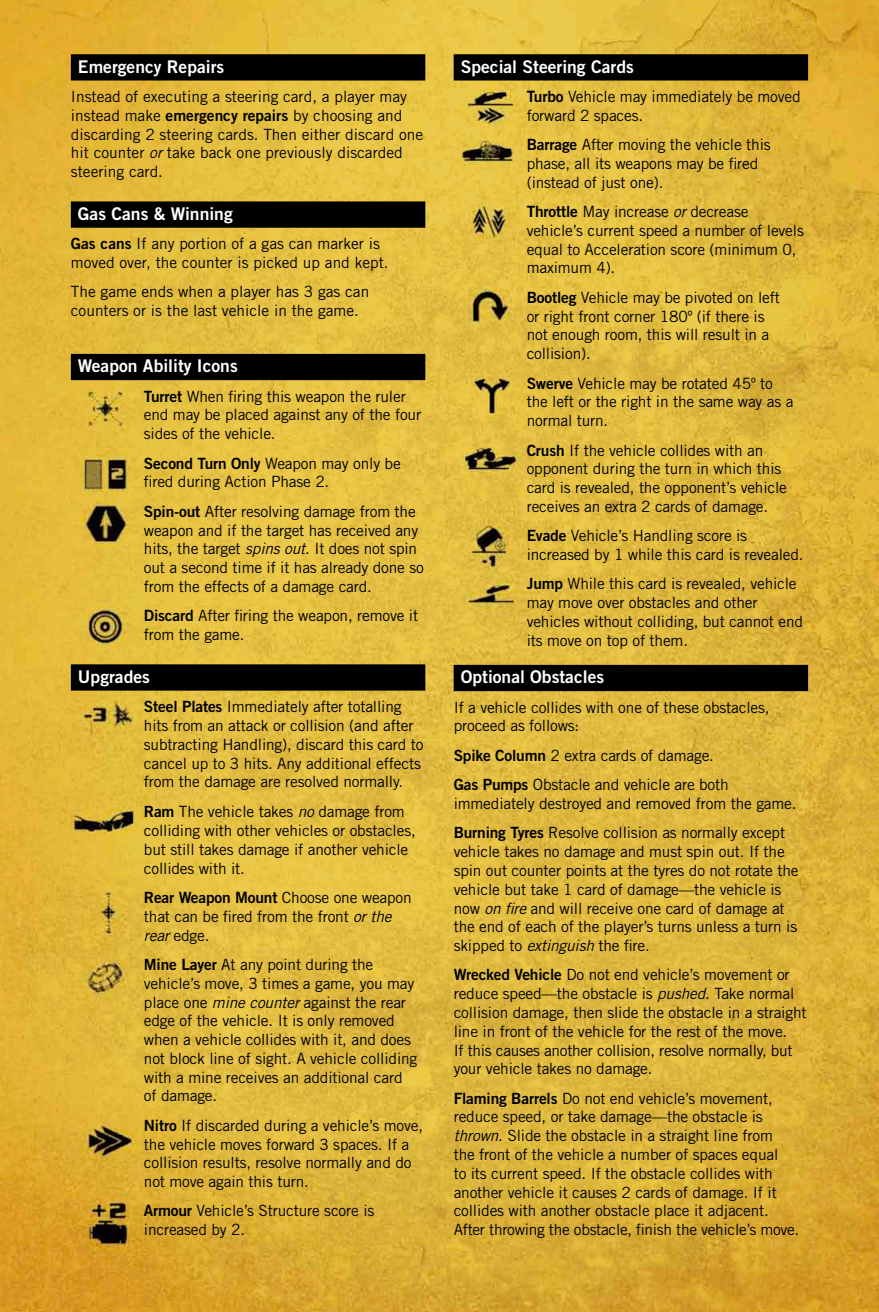
<style>
.page{position:relative;width:879px;height:1312px;background:#fff}
.page>*{position:absolute;margin:0;border:0;box-sizing:border-box;transform-origin:0 0}
.t1{font:17.5px "Trade Gothic Bold Two";color:#fff}
.t2{font:15.5px/18.8px "Trade Gothic";letter-spacing:-.01em;color:#000}
.t3{font:15.5px "Trade Gothic Bold Two";letter-spacing:-.01em;color:#000}
.s1{font-family:"Trade Gothic Bold Two"}
.s2{font-style:italic}
.s3{font-family:"Trade Gothic"}
</style>
<div class="page">
<img style="left:0;top:0;width:878px;height:1311px">
<div style="left:71px;top:54px;width:354px;height:26px;background:#000"></div>
<div style="left:71px;top:201px;width:354px;height:27px;background:#000"></div>
<div style="left:454px;top:54px;width:354px;height:26px;background:#000"></div>
<div style="left:71px;top:354px;width:354px;height:26px;background:#000"></div>
<div style="left:71px;top:664px;width:354px;height:26px;background:#000"></div>
<div style="left:454px;top:664px;width:354px;height:27px;background:#000"></div>
<p class="t1" style="left:78px;top:56px;width:148px">Emergency Repairs</p>
<p class="t2" style="left:71px;top:87px;width:354px">Instead of executing a steering card, a player may instead make <span class="s1">emergency repairs</span> by choosing and discarding 2 steering cards. Then either discard one hit counter <span class="s2">or</span> take back one previously discarded steering card.</p>
<p class="t1" style="left:78px;top:203px;width:156px">Gas Cans &amp; Winning</p>
<p class="t2" style="left:71px;top:234px;width:319px"><span class="s1">Gas cans</span> If any portion of a gas can marker is moved over, the counter is picked up and kept.</p>
<p class="t2" style="left:71px;top:282px;width:300px">The game ends when a player has 3 gas can counters or is the last vehicle in the game.</p>
<p class="t1" style="left:78px;top:355px;width:161px">Weapon Ability Icons</p>
<p class="t2" style="left:144px;top:386px;width:279px"><span class="s1">Turret</span> When firing this weapon the ruler end may be placed against any of the four sides of the vehicle.</p>
<p class="t2" style="left:144px;top:453px;width:258px"><span class="s1">Second Turn Only</span> Weapon may only be fired during Action Phase 2.</p>
<p class="t2" style="left:144px;top:501px;width:281px"><span class="s1">Spin-out</span> After resolving damage from the weapon and if the target has received any hits, the target <span class="s2">spins out</span>. It does not spin out a second time if it has already done so from the effects of a damage card.</p>
<p class="t2" style="left:144px;top:606px;width:276px"><span class="s1">Discard</span> After firing the weapon, remove it from the game.</p>
<p class="t1" style="left:78px;top:665px;width:73px">Upgrades</p>
<p class="t2" style="left:144px;top:697px;width:281px"><span class="s1">Steel Plates</span> Immediately after totalling hits from an attack or collision (and after subtracting Handling), discard this card to cancel up to 3 hits. Any additional effects from the damage are resolved normally.</p>
<p class="t2" style="left:144px;top:802px;width:273px"><span class="s1">Ram</span> The vehicle takes <span class="s2">no</span> damage from colliding with other vehicles or obstacles, but still takes damage if another vehicle collides with it.</p>
<p class="t3" style="left:144px;top:887px;width:269px">Rear Weapon Mount <span class="s3">Choose one weapon</span></p>
<p class="t2" style="left:144px;top:906px;width:249px">that can be fired from the front <span class="s2">or the rear</span> edge.</p>
<p class="t2" style="left:144px;top:954px;width:275px"><span class="s1">Mine Layer</span> At any point during the vehicle’s move, 3 times a game, you may place one <span class="s2">mine counter</span> against the rear edge of the vehicle. It is only removed when a vehicle collides with it, and does not block line of sight. A vehicle colliding with a mine receives an additional card of damage.</p>
<p class="t2" style="left:144px;top:1115px;width:281px"><span class="s1">Nitro</span> If discarded during a vehicle’s move, the vehicle moves forward 3 spaces. If a collision results, resolve normally and do not move again this turn.</p>
<p class="t2" style="left:144px;top:1201px;width:232px"><span class="s1">Armour</span> Vehicle’s Structure score is increased by 2.</p>
<p class="t1" style="left:461px;top:56px;width:175px">Special Steering Cards</p>
<p class="t2" style="left:527px;top:87px;width:275px"><span class="s1">Turbo</span> Vehicle may immediately be moved forward 2 spaces.</p>
<p class="t2" style="left:527px;top:135px;width:245px"><span class="s1">Barrage</span> After moving the vehicle this phase, all its weapons may be fired (instead of just one).</p>
<p class="t2" style="left:527px;top:202px;width:279px"><span class="s1">Throttle</span> May increase <span class="s2">or</span> decrease vehicle’s current speed a number of levels equal to Acceleration score (minimum 0, maximum 4).</p>
<p class="t2" style="left:527px;top:288px;width:255px"><span class="s1">Bootleg</span> Vehicle may be pivoted on left or right front corner 180º (if there is not enough room, this will result in a collision).</p>
<p class="t2" style="left:527px;top:373px;width:268px"><span class="s1">Swerve</span> Vehicle may be rotated 45º to the left or the right in the same way as a normal turn.</p>
<p class="t2" style="left:527px;top:440px;width:262px"><span class="s1">Crush</span> If the vehicle collides with an opponent during the turn in which this card is revealed, the opponent’s vehicle receives an extra 2 cards of damage.</p>
<p class="t2" style="left:527px;top:526px;width:278px"><span class="s1">Evade</span> Vehicle’s Handling score is increased by 1 while this card is revealed.</p>
<p class="t2" style="left:527px;top:574px;width:278px"><span class="s1">Jump</span> While this card is revealed, vehicle may move over obstacles and other vehicles without colliding, but cannot end its move on top of them.</p>
<p class="t1" style="left:461px;top:666px;width:145px">Optional Obstacles</p>
<p class="t2" style="left:454px;top:697px;width:317px">If a vehicle collides with one of these obstacles, proceed as follows:</p>
<p class="t2" style="left:454px;top:740px;width:277px;line-height:29.2px"><span class="s1">Spike Column</span> 2 extra cards of damage.<br><span class="s1">Gas Pumps</span> Obstacle and vehicle are both</p>
<p class="t2" style="left:454px;top:788px;width:344px;line-height:29.2px">immediately destroyed and removed from the game.<br><span class="s1">Burning Tyres</span> Resolve collision as normally except</p>
<p class="t2" style="left:454px;top:841px;width:346px">vehicle takes no damage and must spin out. If the spin out counter points at the tyres do not rotate the vehicle but take 1 card of damage—the vehicle is now <span class="s2">on fire</span> and will receive one card of damage at the end of each of the player’s turns unless a turn is skipped to <span class="s2">extinguish</span> the fire.</p>
<p class="t2" style="left:454px;top:965px;width:354px"><span class="s1">Wrecked Vehicle</span> Do not end vehicle’s movement or reduce speed—the obstacle is <span class="s2">pushed</span>. Take normal collision damage, then slide the obstacle in a straight line in front of the vehicle for the rest of the move.<br>If this causes another collision, resolve normally, but your vehicle takes no damage.</p>
<p class="t2" style="left:454px;top:1088px;width:347px"><span class="s1">Flaming Barrels</span> Do not end vehicle’s movement, reduce speed, or take damage—the obstacle is <span class="s2">thrown</span>. Slide the obstacle in a straight line from<br>the front of the vehicle a number of spaces equal<br>to its current speed. If the obstacle collides with another vehicle it causes 2 cards of damage. If it collides with another obstacle place it adjacent.<br>After throwing the obstacle, finish the vehicle’s move.</p>
</div>
